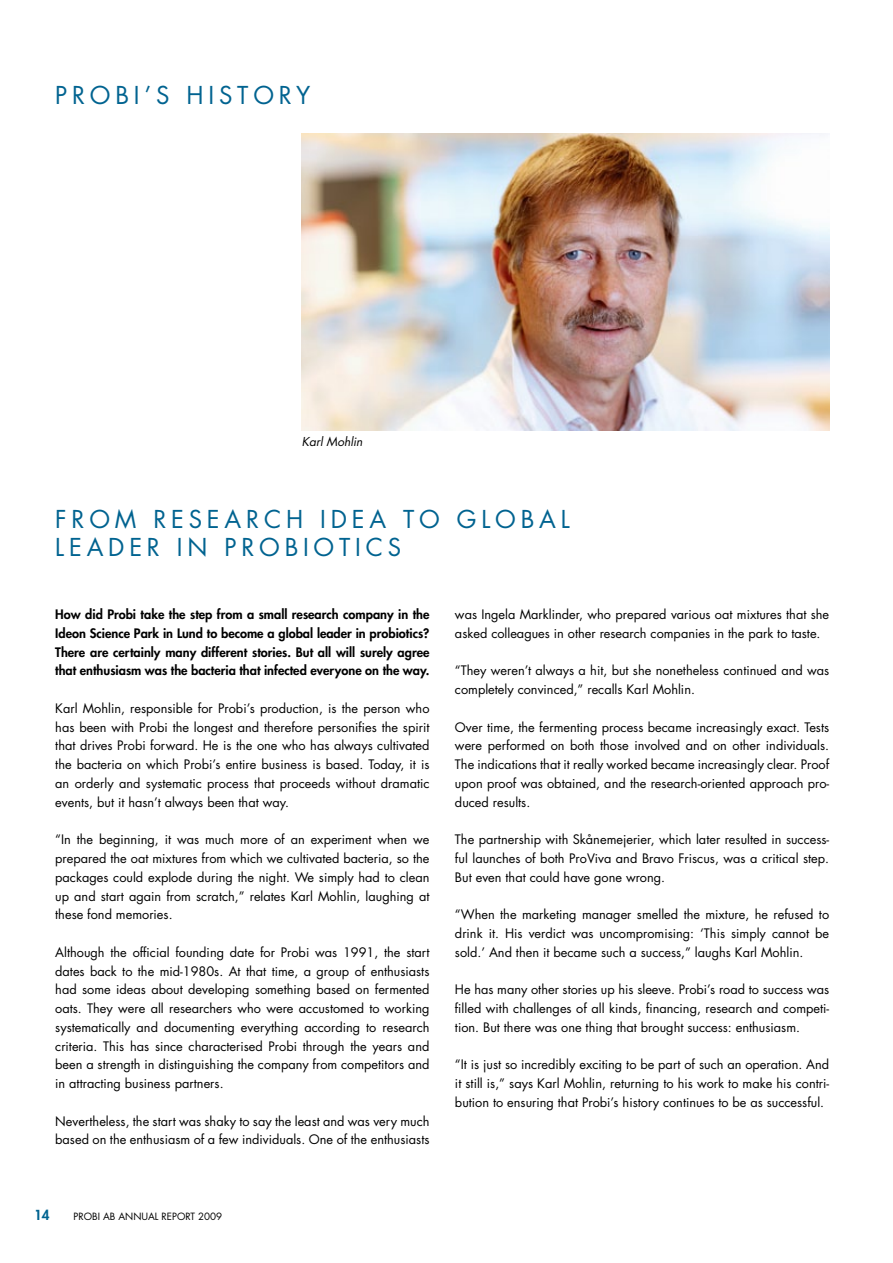
<style>
.page{position:relative;width:893px;height:1263px;background:#fff}
.page>*{position:absolute;margin:0;border:0;box-sizing:border-box;transform-origin:0 0}
.t1{font:24px "Futura";letter-spacing:.2em;color:#006390}
.t2{font:800 13.5px "Futura";color:#006390}
.t3{font:12.75px/18.8px "Futura";color:#000;text-align:justify}
.t4{font:800 12.75px/18.8px "Futura";color:#000;text-align:justify}
.t5{font:italic 12px "Futura";color:#000}
.t6{font:9.75px "Futura";color:#000}
</style>
<div class="page">
<img style="left:302px;top:134px;width:527px;height:297px">
<h1 class="t1" style="left:55px;top:78px;width:34px">PROBI</h1>
<h1 class="t1" style="left:144px;top:78px;width:112px">’S HI STOR</h1>
<h1 class="t1" style="left:296px;top:78px;width:16px">Y</h1>
<p class="t5" style="left:302px;top:434px;width:62px">Karl Mohlin</p>
<h1 class="t1" style="left:55px;top:502px;width:367px">FRO M RE SEARCH IDEA TO</h1>
<h1 class="t1" style="left:457px;top:502px;width:43px">GLOB</h1>
<h1 class="t1" style="left:539px;top:502px;width:30px">AL</h1>
<h1 class="t1" style="left:55px;top:531px;width:90px">LE ADER</h1>
<h1 class="t1" style="left:177px;top:531px;width:15px">IN</h1>
<h1 class="t1" style="left:224px;top:531px;width:35px">PROBIOTI</h1>
<h1 class="t1" style="left:366px;top:531px;width:37px">CS</h1>
<p class="t4" style="left:55px;top:605px;width:376px">How did Probi take the step from a small research company in the Ideon Science Park in Lund to become a global leader in probiotics?<br>There are certainly many different stories. But all will surely agree that enthusiasm was the bacteria that infected everyone on the way.</p>
<p class="t3" style="left:55px;top:699px;width:376px">Karl Mohlin, responsible for Probi’s production, is the person who has been with Probi the longest and therefore personifies the spirit that drives Probi forward. He is the one who has always cultivated the bacteria on which Probi’s entire business is based. Today, it is an orderly and systematic process that proceeds without dramatic events, but it hasn’t always been that way.</p>
<p class="t3" style="left:55px;top:830px;width:376px">“I n the beginning, it was much more of an experiment when we prepared the oat mixtures from which we cultivated bacteria, so the packages could explode during the night. We simply had to clean up and start again from scratch,” relates Karl Mohlin, laughing at these fond memories.</p>
<p class="t3" style="left:55px;top:942px;width:376px">Although the official founding date for Probi was 1991, the start dates back to the mid-1980s. At that time, a group of enthusiasts had some ideas about developing something based on fermented oats. They were all researchers who were accustomed to working systematically and documenting everything according to research criteria. This has since characterised Probi through the years and been a strength in distinguishing the company from competitors and in attracting business partners.</p>
<p class="t3" style="left:55px;top:1111px;width:376px">Nevertheless, the start was shaky to say the least and was very much based on the enthusiasm of a few individuals. One of the enthusiasts</p>
<p class="t3" style="left:455px;top:605px;width:376px">was Ingela Marklinder, who prepared various oat mixtures that she asked colleagues in other research companies in the park to taste.</p>
<p class="t3" style="left:455px;top:661px;width:376px">“They weren’t always a hit, but she nonetheless continued and was completely convinced,” recalls Karl Mohlin.</p>
<p class="t3" style="left:455px;top:717px;width:376px">Over time, the fermenting process became increasingly exact. Tests were performed on both those involved and on other individuals.<br>The indications that it really worked became increasingly clear. Proof upon proof was obtained, and the research-oriented approach pro&shy;duced results.</p>
<p class="t3" style="left:455px;top:830px;width:376px">The partnership with Skånemejerier, which later resulted in success&shy;ful launches of both ProViva and Bravo Friscus, was a critical step.<br>But even that could have gone wrong.</p>
<p class="t3" style="left:455px;top:905px;width:376px">“When the marketing manager smelled the mixture, he refused to drink it. His verdict was uncompromising: ‘This simply cannot be sold.’ And then it became such a success,” laughs Karl Mohlin.</p>
<p class="t3" style="left:455px;top:980px;width:376px">He has many other stories up his sleeve. Probi’s road to success was filled with challenges of all kinds, financing, research and competi&shy;tion. But there was one thing that brought success: enthusiasm.</p>
<p class="t3" style="left:455px;top:1055px;width:376px">“It is just so incredibly exciting to be part of such an operation. And it still is,” says Karl Mohlin, returning to his work to make his contri&shy;bution to ensuring that Probi’s history continues to be as successful.</p>
<p class="t2" style="left:34px;top:1206px;width:17px">14</p>
<p class="t6" style="left:74px;top:1209px;width:150px">Probi AB Annual Report 2009</p>
</div>
